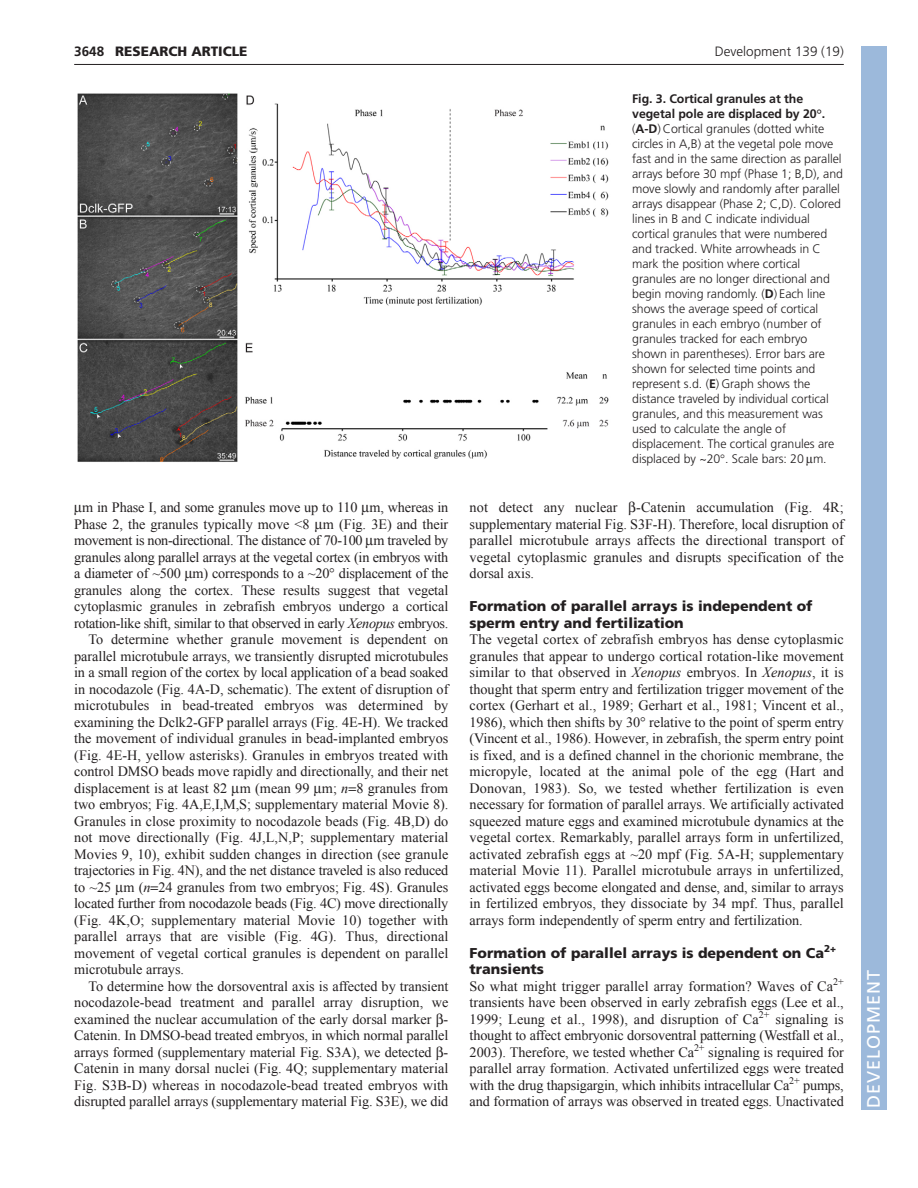
<style>
.page{position:relative;width:918px;height:1188px;background:#fff}
.page>*{position:absolute;margin:0;border:0;box-sizing:border-box;transform-origin:0 0}
.t1{font:18px "Frutiger LT Std";letter-spacing:.055em;color:#fff}
.t2{font:14.25px/16.5px "Times New Roman";letter-spacing:-.005em;color:#231f20;text-align:justify}
.t3{font:900 14.25px/16.5px "Frutiger LT Std";color:#231f20}
.t4{font:14.25px "Times New Roman";letter-spacing:-.025em;color:#231f20}
.t5{font:300 13.5px "Frutiger";color:#231f20}
.t6{font:900 13.5px "Frutiger LT Std";color:#231f20}
.t7{font:700 13.5px "Frutiger LT Std";color:#231f20}
.t8{font:300 12.3px/15px "Frutiger";letter-spacing:-.005em;color:#231f20}
.s1{font-weight:700}
.s2{font-family:"Times New Roman";font-weight:700}
.s3{font-family:"Times New Roman";font-weight:400}
.s4{font-style:italic}
</style>
<div class="page">
<hr style="left:74px;top:64px;width:770px;height:1px;background:#231f20">
<img style="left:77px;top:93px;width:532px;height:369px">
<div style="left:861px;top:46px;width:25px;height:1064px;background:#9cb9db"></div>
<p class="t7" style="left:74px;top:46px;width:32px">3648</p>
<p class="t6" style="left:115px;top:46px;width:134px">RESEARCH ARTICLE</p>
<p class="t5" style="left:715px;top:46px;width:131px">Development 139 (19)</p>
<p class="t8" style="left:632px;top:92px;width:212px"><span class="s1">Fig. 3. Cortical granules at the vegetal pole are displaced by 20</span><span class="s2">°</span><span class="s1">. </span>(<span class="s1">A-D</span>) Cortical granules (dotted white circles in A,B) at the vegetal pole move fast and in the same direction as parallel arrays before 30 mpf (Phase 1; B,D), and move slowly and randomly after parallel arrays disappear (Phase 2; C,D). Colored lines in B and C indicate individual cortical granules that were numbered and tracked. White arrowheads in C mark the position where cortical granules are no longer directional and begin moving randomly. (<span class="s1">D</span>) Each line shows the average speed of cortical granules in each embryo (number of granules tracked for each embryo shown in parentheses). Error bars are shown for selected time points and represent s.d. (<span class="s1">E</span>) Graph shows the distance traveled by individual cortical granules, and this measurement was used to calculate the angle of displacement. The cortical granules are displaced by ~20<span class="s3">°</span>. Scale bars: 20 m.</p>
<p class="t2" style="left:82px;top:499px;width:368px">m in Phase I, and some granules move up to 110 m, whereas in</p>
<p class="t2" style="left:74px;top:516px;width:376px">Phase 2, the granules typically move &lt;8 m (Fig. 3E) and their</p>
<p class="t2" style="left:74px;top:532px;width:376px">movement is non-directional. The distance of 70-100 m traveled by</p>
<p class="t2" style="left:74px;top:549px;width:376px">granules along parallel arrays at the vegetal cortex (in embryos with</p>
<p class="t2" style="left:74px;top:565px;width:376px">a diameter of ~500 m) corresponds to a ~20° displacement of the</p>
<p class="t2" style="left:74px;top:582px;width:376px">granules along the cortex. These results suggest that vegetal</p>
<p class="t2" style="left:74px;top:598px;width:376px">cytoplasmic granules in zebrafish embryos undergo a cortical</p>
<p class="t4" style="left:74px;top:615px;width:376px">rotation-like shift, similar to that observed in early <span class="s4">Xenopus</span> embryos.</p>
<p class="t2" style="left:88px;top:631px;width:361px">To determine whether granule movement is dependent on</p>
<p class="t2" style="left:74px;top:648px;width:376px">parallel microtubule arrays, we transiently disrupted microtubules</p>
<p class="t2" style="left:74px;top:664px;width:376px">in a small region of the cortex by local application of a bead soaked</p>
<p class="t2" style="left:74px;top:681px;width:376px">in nocodazole (Fig. 4A-D, schematic). The extent of disruption of</p>
<p class="t2" style="left:74px;top:697px;width:376px">microtubules in bead-treated embryos was determined by</p>
<p class="t2" style="left:74px;top:714px;width:376px">examining the Dclk2-GFP parallel arrays (Fig. 4E-H). We tracked</p>
<p class="t2" style="left:74px;top:730px;width:376px">the movement of individual granules in bead-implanted embryos</p>
<p class="t2" style="left:74px;top:747px;width:376px">(Fig. 4E-H, yellow asterisks). Granules in embryos treated with</p>
<p class="t2" style="left:74px;top:763px;width:376px">control DMSO beads move rapidly and directionally, and their net</p>
<p class="t2" style="left:74px;top:780px;width:376px">displacement is at least 82 m (mean 99 m; <span class="s4">n</span> 8 granules from</p>
<p class="t2" style="left:74px;top:796px;width:376px">two embryos; Fig. 4A,E,I,M,S; supplementary material Movie 8).</p>
<p class="t2" style="left:74px;top:813px;width:376px">Granules in close proximity to nocodazole beads (Fig. 4B,D) do</p>
<p class="t2" style="left:74px;top:829px;width:376px">not move directionally (Fig. 4J,L,N,P; supplementary material</p>
<p class="t2" style="left:74px;top:846px;width:376px">Movies 9, 10), exhibit sudden changes in direction (see granule</p>
<p class="t2" style="left:74px;top:862px;width:376px">trajectories in Fig. 4N), and the net distance traveled is also reduced</p>
<p class="t2" style="left:74px;top:879px;width:376px">to ~25 m (<span class="s4">n</span> 24 granules from two embryos; Fig. 4S). Granules</p>
<p class="t2" style="left:74px;top:895px;width:376px">located further from nocodazole beads (Fig. 4C) move directionally</p>
<p class="t2" style="left:74px;top:912px;width:376px">(Fig. 4K,O; supplementary material Movie 10) together with</p>
<p class="t2" style="left:74px;top:928px;width:376px">parallel arrays that are visible (Fig. 4G). Thus, directional</p>
<p class="t2" style="left:74px;top:945px;width:376px">movement of vegetal cortical granules is dependent on parallel</p>
<p class="t2" style="left:74px;top:961px;width:111px">microtubule arrays.</p>
<p class="t2" style="left:88px;top:978px;width:361px">To determine how the dorsoventral axis is affected by transient</p>
<p class="t2" style="left:74px;top:994px;width:376px">nocodazole-bead treatment and parallel array disruption, we</p>
<p class="t2" style="left:74px;top:1011px;width:376px">examined the nuclear accumulation of the early dorsal marker -</p>
<p class="t2" style="left:74px;top:1027px;width:376px">Catenin. In DMSO-bead treated embryos, in which normal parallel</p>
<p class="t2" style="left:74px;top:1044px;width:376px">arrays formed (supplementary material Fig. S3A), we detected -</p>
<p class="t2" style="left:74px;top:1060px;width:376px">Catenin in many dorsal nuclei (Fig. 4Q; supplementary material</p>
<p class="t2" style="left:74px;top:1077px;width:376px">Fig. S3B-D) whereas in nocodazole-bead treated embryos with</p>
<p class="t2" style="left:74px;top:1093px;width:376px">disrupted parallel arrays (supplementary material Fig. S3E), we did</p>
<p class="t2" style="left:470px;top:499px;width:376px;text-indent:167px">-Catenin accumulation (Fig. 4R; supplementary material Fig. S3F-H). Therefore, local disruption of parallel microtubule arrays affects the directional transport of vegetal cytoplasmic granules and disrupts specification of the dorsal axis.</p>
<p class="t3" style="left:470px;top:599px;width:344px">Formation of parallel arrays is independent of sperm entry and fertilization</p>
<p class="t2" style="left:470px;top:631px;width:376px">The vegetal cortex of zebrafish embryos has dense cytoplasmic granules that appear to undergo cortical rotation-like movement similar to that observed in <span class="s4">Xenopus</span> embryos. In <span class="s4">Xenopus</span>, it is thought that sperm entry and fertilization trigger movement of the cortex (Gerhart et al., 1989; Gerhart et al., 1981; Vincent et al., 1986), which then shifts by 30° relative to the point of sperm entry (Vincent et al., 1986). However, in zebrafish, the sperm entry point is fixed, and is a defined channel in the chorionic membrane, the micropyle, located at the animal pole of the egg (Hart and Donovan, 1983). So, we tested whether fertilization is even necessary for formation of parallel arrays. We artificially activated squeezed mature eggs and examined microtubule dynamics at the vegetal cortex. Remarkably, parallel arrays form in unfertilized, activated zebrafish eggs at ~20 mpf (Fig. 5A-H; supplementary material Movie 11). Parallel microtubule arrays in unfertilized, activated eggs become elongated and dense, and, similar to arrays in fertilized embryos, they dissociate by 34 mpf. Thus, parallel arrays form independently of sperm entry and fertilization.</p>
<p class="t3" style="left:470px;top:946px;width:368px">Formation of parallel arrays is dependent on Ca<sup>2+ </sup>transients</p>
<p class="t2" style="left:470px;top:978px;width:376px">So what might trigger parallel array formation? Waves of Ca<sup>2+ </sup>transients have been observed in early zebrafish eggs (Lee et al., 1999; Leung et al., 1998), and disruption of Ca<sup>2+</sup> signaling is thought to affect embryonic dorsoventral patterning (Westfall et al., 2003). Therefore, we tested whether Ca<sup>2+</sup> signaling is required for parallel array formation. Activated unfertilized eggs were treated with the drug thapsigargin, which inhibits intracellular Ca<sup>2+</sup> pumps, and formation of arrays was observed in treated eggs. Unactivated</p>
<p class="t2" style="left:470px;top:499px;width:149px">not detect any nuclear</p>
<p class="t1" style="left:863px;top:1108px;width:140px;rotate:-90deg">DEVELOPMENT</p>
</div>
